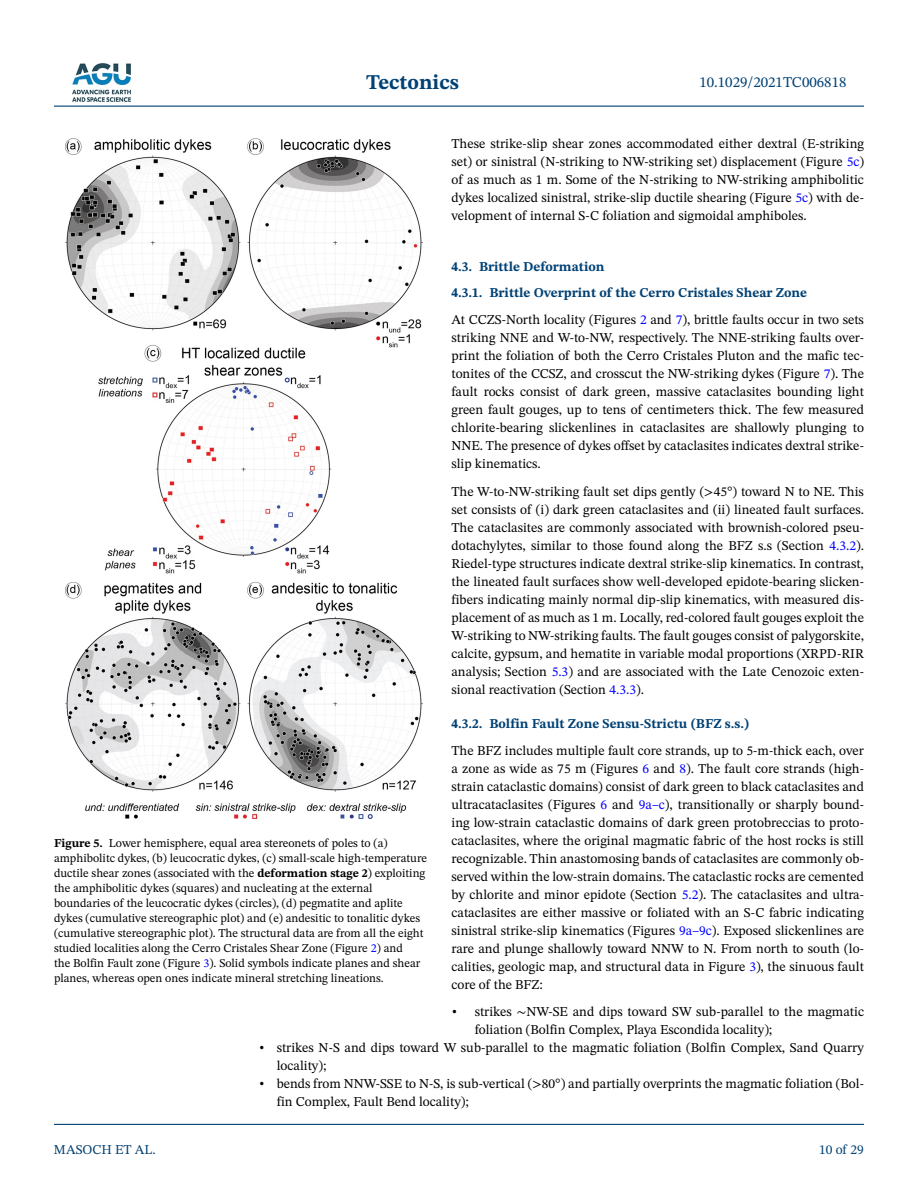
<style>
.page{position:relative;width:918px;height:1188px;background:#fff}
.page>*{position:absolute;margin:0;border:0;box-sizing:border-box;transform-origin:0 0}
.t1{font:700 21px "STIX Two Text";color:#004174}
.t2{font:15px "STIX Two Text";color:#004174}
.t3{font:13.5px/18px "STIX Two Text";color:#000;text-align:justify}
.t4{font:700 13.5px/25.5px "STIX Two Text";color:#004174}
.t5{font:13.5px "STIX Two Text";color:#004174}
.t6{font:12px/15px "STIX Two Text";color:#000}
.s1{color:#00f}
.s2{font-family:"STIX Two Math"}
.s3{font-weight:700}
</style>
<div class="page">
<hr style="left:54px;top:106px;width:810px;height:1px;background:#004174">
<hr style="left:54px;top:1124px;width:810px;height:1px;background:#004174">
<img style="left:72px;top:63px;width:59px;height:39px">
<img style="left:65px;top:138px;width:357px;height:681px">
<h1 class="t1" style="left:366px;top:67px;width:95px">Tectonics</h1>
<p class="t2" style="left:699px;top:72px;width:149px">10.1029/2021TC006818</p>
<p class="t3" style="left:452px;top:134px;width:414px">These strike-slip shear zones accommodated either dextral (E-striking set) or sinistral (N-striking to NW-striking set) displacement (Figure <span class="s1">5c</span>) of as much as 1 m. Some of the N-striking to NW-striking amphibolitic dykes localized sinistral, strike-slip ductile shearing (Figure <span class="s1">5c</span>) with de&shy;velopment of internal S-C foliation and sigmoidal amphiboles.</p>
<p class="t4" style="left:452px;top:254px;width:357px">4.3. Brittle Deformation<br>4.3.1. Brittle Overprint of the Cerro Cristales Shear Zone</p>
<p class="t3" style="left:452px;top:310px;width:414px">At CCZS-North locality (Figures <span class="s1">2</span> and <span class="s1">7</span>), brittle faults occur in two sets striking NNE and W-to-NW, respectively. The NNE-striking faults over&shy;print the foliation of both the Cerro Cristales Pluton and the mafic tec&shy;tonites of the CCSZ, and crosscut the NW-striking dykes (Figure <span class="s1">7</span>). The fault rocks consist of dark green, massive cataclasites bounding light green fault gouges, up to tens of centimeters thick. The few measured chlorite-bearing slickenlines in cataclasites are shallowly plunging to NNE. The presence of dykes offset by cataclasites indicates dextral strike&shy;slip kinematics.</p>
<p class="t3" style="left:452px;top:483px;width:414px">The W-to-NW-striking fault set dips gently (&gt;45°) toward N to NE. This set consists of (i) dark green cataclasites and (ii) lineated fault surfaces.<br>The cataclasites are commonly associated with brownish-colored pseu&shy;dotachylytes, similar to those found along the BFZ s.s (Section <span class="s1">4.3.2</span>).<br>Riedel-type structures indicate dextral strike-slip kinematics. In contrast, the lineated fault surfaces show well-developed epidote-bearing slicken&shy;fibers indicating mainly normal dip-slip kinematics, with measured dis&shy;placement of as much as 1 m. Locally, red-colored fault gouges exploit the W-striking to NW-striking faults. The fault gouges consist of palygorskite, calcite, gypsum, and hematite in variable modal proportions (XRPD-RIR analysis; Section <span class="s1">5.3</span>) and are associated with the Late Cenozoic exten&shy;sional reactivation (Section <span class="s1">4.3.3</span>).</p>
<p class="t4" style="left:452px;top:711px;width:300px">4.3.2. Bolfin Fault Zone Sensu-Strictu (BFZ s.s.)</p>
<p class="t3" style="left:452px;top:742px;width:414px">The BFZ includes multiple fault core strands, up to 5-m-thick each, over a zone as wide as 75 m (Figures <span class="s1">6</span> and <span class="s1">8</span>). The fault core strands (high&shy;strain cataclastic domains) consist of dark green to black cataclasites and ultracataclasites (Figures <span class="s1">6</span> and <span class="s1">9a–c</span>), transitionally or sharply bound&shy;ing low-strain cataclastic domains of dark green protobreccias to proto&shy;cataclasites, where the original magmatic fabric of the host rocks is still recognizable. Thin anastomosing bands of cataclasites are commonly ob&shy;served within the low-strain domains. The cataclastic rocks are cemented by chlorite and minor epidote (Section <span class="s1">5.2</span>). The cataclasites and ultra&shy;cataclasites are either massive or foliated with an S-C fabric indicating sinistral strike-slip kinematics (Figures <span class="s1">9a–9c</span>). Exposed slickenlines are rare and plunge shallowly toward NNW to N. From north to south (lo&shy;calities, geologic map, and structural data in Figure <span class="s1">3</span>), the sinuous fault core of the BFZ:</p>
<p class="t3" style="left:475px;top:1003px;width:391px;text-indent:-23px">• strikes <span class="s2">∼</span>NW-SE and dips toward SW sub-parallel to the magmatic foliation (Bolfin Complex, Playa Escondida locality);</p>
<p class="t3" style="left:277px;top:1039px;width:589px;text-indent:-18px">• strikes N-S and dips toward W sub-parallel to the magmatic foliation (Bolfin Complex, Sand Quarry locality);</p>
<p class="t3" style="left:277px;top:1075px;width:589px;text-indent:-18px">• bends from NNW-SSE to N-S, is sub-vertical (&gt;80°) and partially overprints the magmatic foliation (Bol&shy;fin Complex, Fault Bend locality);</p>
<p class="t6" style="left:54px;top:836px;width:375px"><span class="s3">Figure 5.</span> Lower hemisphere, equal area stereonets of poles to (a) amphibolitc dykes, (b) leucocratic dykes, (c) small-scale high-temperature ductile shear zones (associated with the <span class="s3">deformation stage 2</span>) exploiting the amphibolitic dykes (squares) and nucleating at the external boundaries of the leucocratic dykes (circles), (d) pegmatite and aplite dykes (cumulative stereographic plot) and (e) andesitic to tonalitic dykes (cumulative stereographic plot). The structural data are from all the eight studied localities along the Cerro Cristales Shear Zone (Figure <span class="s1">2</span>) and<br>the Bolfin Fault zone (Figure <span class="s1">3</span>). Solid symbols indicate planes and shear planes, whereas open ones indicate mineral stretching lineations.</p>
<p class="t5" style="left:54px;top:1140px;width:103px">MASOCH ET AL.</p>
<p class="t5" style="left:819px;top:1140px;width:46px">10 of 29</p>
</div>
